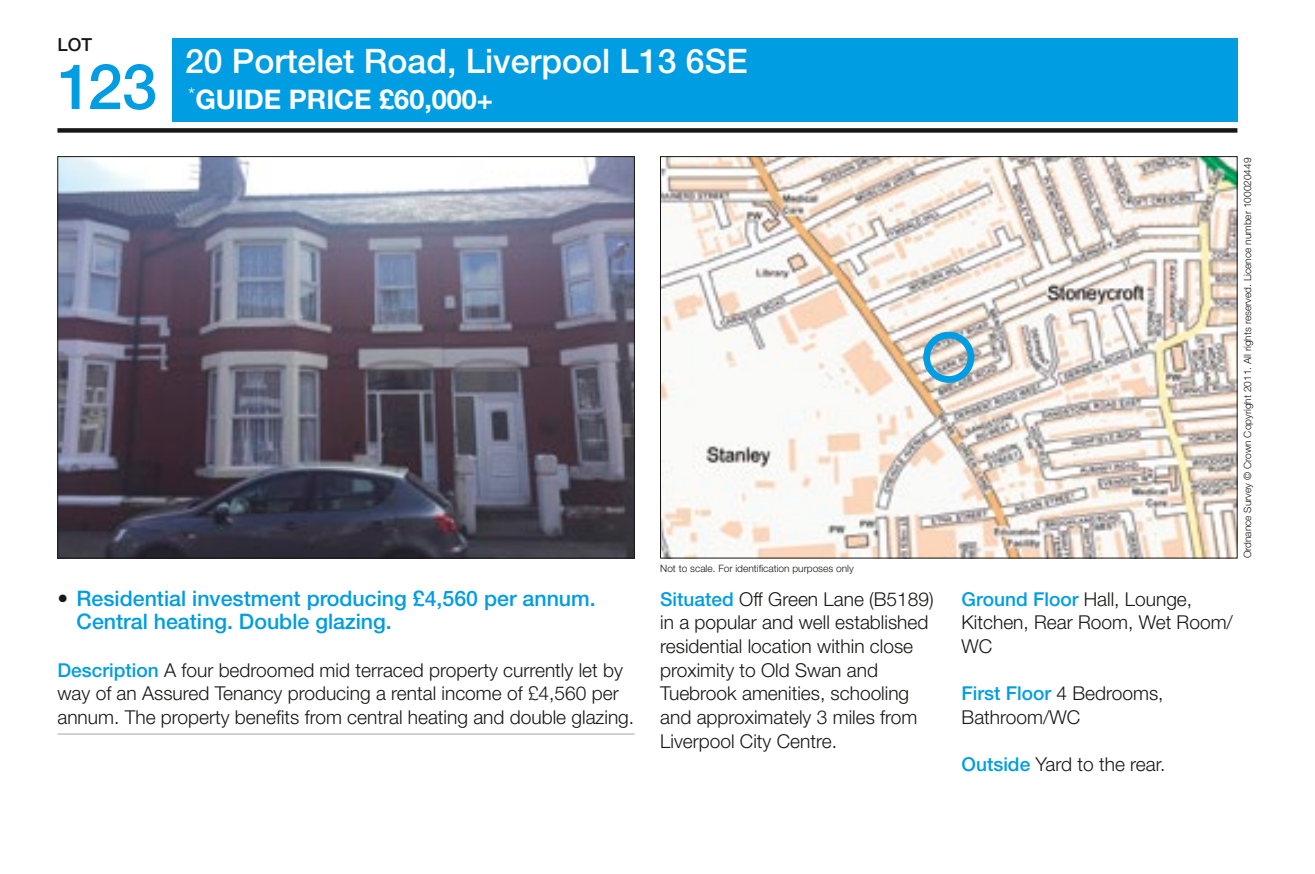
<style>
.page{position:relative;width:1315px;height:874px;background:#fff}
.page>*{position:absolute;margin:0;border:0;box-sizing:border-box;transform-origin:0 0}
.t1{font:500 63px "Helvetica Neue LT Std";color:#009de2}
.t2{font:500 33.75px "Helvetica Neue LT Std";color:#fff}
.t3{font:700 27px "Helvetica Neue LT Std";color:#fff}
.t4{font:500 21.38px/23.6px "Helvetica Neue LT Std";color:#009de2}
.t5{font:300 19.12px/23.6px "Helvetica Neue LT Std";color:#171715}
.t6{font:500 18px "Helvetica Neue LT Std";color:#171715}
.t7{font:300 10.12px "Helvetica Neue LT Std";color:#171715}
.s1{color:#171715}
.s2{font-weight:500;color:#009de2}
</style>
<div class="page">
<div style="left:172px;top:38px;width:1065px;height:83px;background:#009de2"></div>
<img style="left:59px;top:158px;width:574px;height:398px">
<img style="left:662px;top:158px;width:573px;height:398px">
<div style="left:57px;top:128px;width:1180px;height:5px;background:#171715"></div>
<hr style="left:57px;top:733px;width:578px;height:1px;background:#b0b2b2">
<div style="left:923px;top:331px;width:51px;height:51px;border:7px solid #009de2;border-radius:50%"></div>
<p class="t6" style="left:57px;top:34px;width:24px">LOT</p>
<h1 class="t1" style="left:57px;top:49px;width:101px">123</h1>
<h2 class="t2" style="left:185px;top:41px;width:561px">20 Portelet Road, Liverpool L13 6SE</h2>
<h3 class="t3" style="left:188px;top:83px;width:306px"><sup>*</sup>GUIDE PRICE £60,000+</h3>
<p class="t4" style="left:77px;top:585px;width:521px;text-indent:-19px"><span class="s1">•</span> Residential investment producing £4,560 per annum.<br>Central heating. Double glazing.</p>
<p class="t5" style="left:57px;top:657px;width:578px"><span class="s2">Description</span> A four bedroomed mid terraced property currently let by way of an Assured Tenancy producing a rental income of £4,560 per annum. The property benefits from central heating and double glazing.</p>
<p class="t7" style="left:660px;top:562px;width:195px">Not to scale. For identification purposes only</p>
<p class="t5" style="left:660px;top:586px;width:275px"><span class="s2">Situated</span> Off Green Lane (B5189) in a popular and well established residential location within close proximity to Old Swan and<br>Tuebrook amenities, schooling and approximately 3 miles from<br>Liverpool City Centre.</p>
<p class="t5" style="left:962px;top:586px;width:273px"><span class="s2">Ground Floor</span> Hall, Lounge,<br>Kitchen, Rear Room, Wet Room/<br>WC</p>
<p class="t5" style="left:962px;top:680px;width:203px"><span class="s2">First Floor</span> 4 Bedrooms,<br>Bathroom/WC</p>
<p class="t5" style="left:962px;top:751px;width:205px"><span class="s2">Outside</span> Yard to the rear.</p>
<p class="t7" style="left:1241px;top:558px;width:402px;rotate:-90deg">Ordnance Survey © Crown Copyright 2011. All rights reserved. Licence number 100020449</p>
</div>
